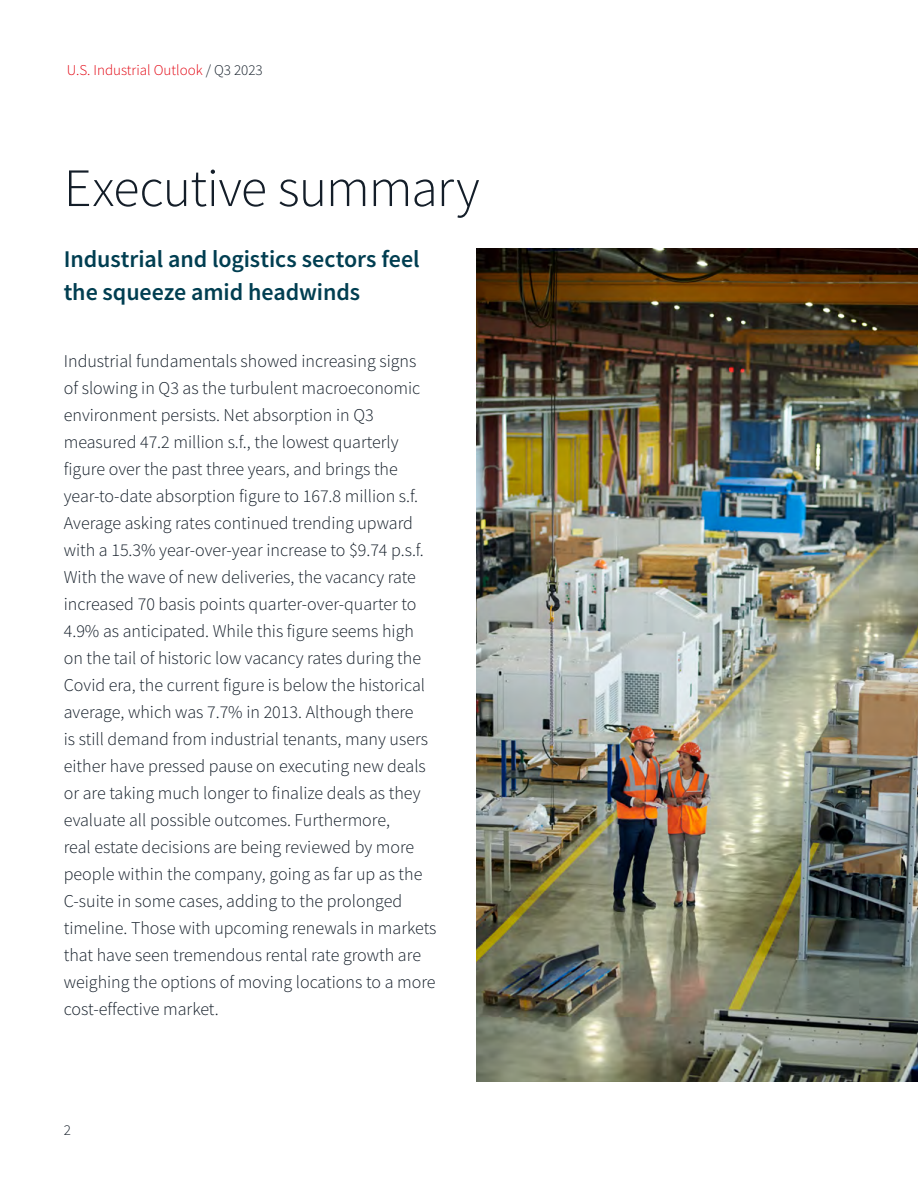
<style>
.page{position:relative;width:918px;height:1188px;background:#fff}
.page>*{position:absolute;margin:0;border:0;box-sizing:border-box;transform-origin:0 0}
.t1{font:300 54px "Source Sans Pro";letter-spacing:-.02em;color:#141e29}
.t2{font:600 24px/33.6px "Source Sans Pro";letter-spacing:-.005em;color:#003e51}
.t3{font:300 18px/27px "Source Sans Pro";color:#141e29}
.t4{font:300 15px "Source Sans Pro";color:#e30613}
.t5{font:300 15px "Source Sans Pro";color:#141e29}
.s1{color:#141e29}
</style>
<div class="page">
<img style="left:477px;top:249px;width:441px;height:833px">
<p class="t4" style="left:67px;top:61px;width:198px">U.S. Industrial Outlook <span class="s1">/ Q3 2023</span></p>
<h1 class="t1" style="left:64px;top:155px;width:417px">Executive summary</h1>
<h2 class="t2" style="left:64px;top:242px;width:357px">Industrial and logistics sectors feel the squeeze amid headwinds</h2>
<p class="t3" style="left:64px;top:347px;width:374px">Industrial fundamentals showed increasing signs<br>of slowing in Q3 as the turbulent macroeconomic environment persists. Net absorption in Q3 measured 47.2 million s.f., the lowest quarterly figure over the past three years, and brings the year-to-date absorption figure to 167.8 million s.f.<br>Average asking rates continued trending upward with a 15.3% year-over-year increase to $9.74 p.s.f.<br>With the wave of new deliveries, the vacancy rate increased 70 basis points quarter-over-quarter to 4.9% as anticipated. While this figure seems high on the tail of historic low vacancy rates during the Covid era, the current figure is below the historical average, which was 7.7% in 2013. Although there<br>is still demand from industrial tenants, many users either have pressed pause on executing new deals or are taking much longer to finalize deals as they evaluate all possible outcomes. Furthermore,<br>real estate decisions are being reviewed by more people within the company, going as far up as the C-suite in some cases, adding to the prolonged timeline. Those with upcoming renewals in markets that have seen tremendous rental rate growth are weighing the options of moving locations to a more cost-effective market.</p>
<p class="t5" style="left:64px;top:1121px;width:9px">2</p>
</div>
